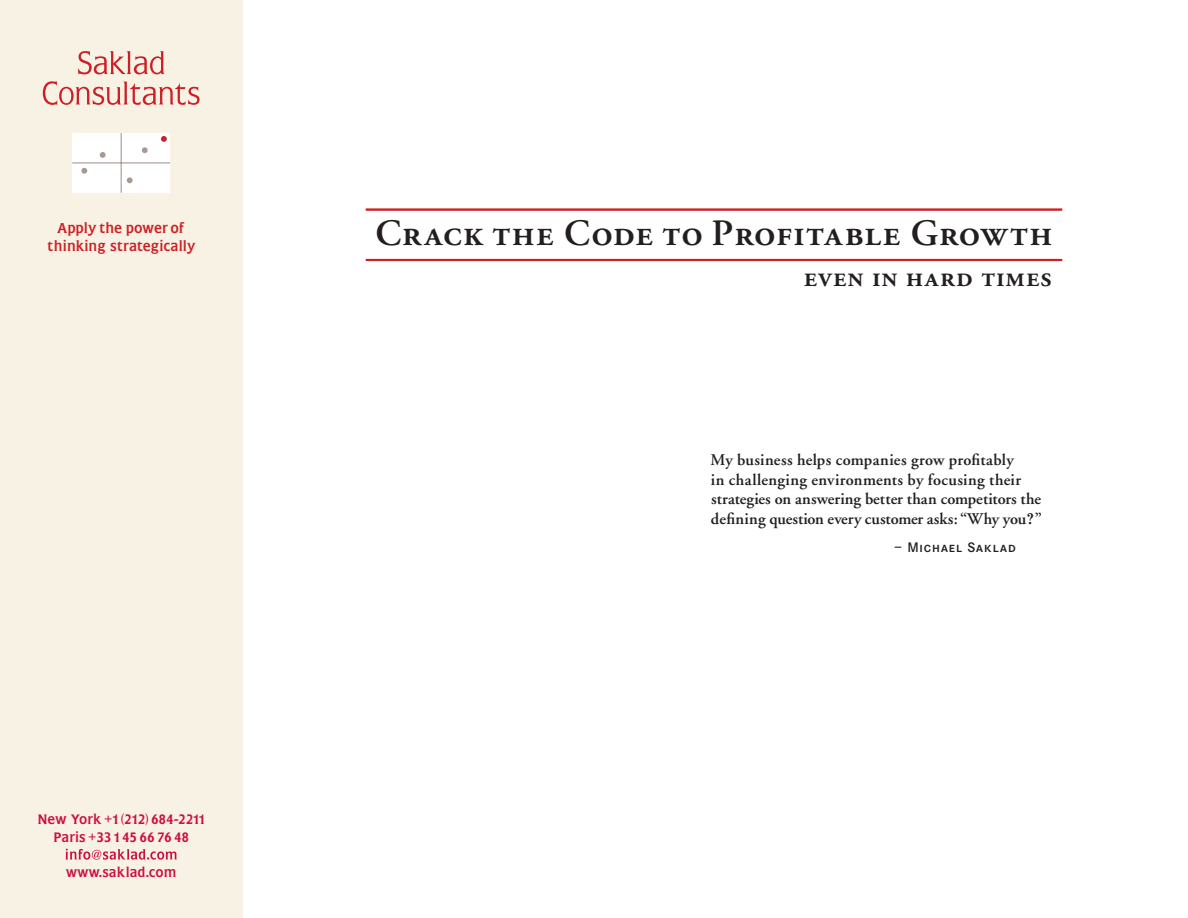
<style>
.page{position:relative;width:1188px;height:918px;background:#fff}
.page>*{position:absolute;margin:0;border:0;box-sizing:border-box;transform-origin:0 0}
.t1{font:37.2px "Adobe Garamond Semibold SC";letter-spacing:.025em;color:#231f20}
.t2{font:28.5px "Adobe Garamond Semibold SC";letter-spacing:.03em;color:#231f20}
.t3{font:600 16.35px/19.5px "Adobe Garamond";letter-spacing:.01em;color:#231f20}
.t4{font:14.85px/18px "Flange FO";letter-spacing:.04em;color:#cc2026;text-align:center}
.t5{font:14.25px/17.7px "Flange FO";letter-spacing:.035em;color:#cd0d40;text-align:center}
.t6{font:500 13.65px "Corporate S Expert BQ";letter-spacing:.055em;color:#231f20}
.s1{font-size:14.1px}
.s2{font-family:"Century Schoolbook";font-weight:700;font-size:15px}
</style>
<div class="page">
<div style="left:0;top:0;width:242px;height:918px;background:#f8f2e4"></div>
<div style="left:72px;top:133px;width:98px;height:60px;background:#fff"></div>
<svg style="left:100px;top:152px;width:6px;height:6px"></svg>
<svg style="left:127px;top:177px;width:6px;height:6px"></svg>
<svg style="left:142px;top:147px;width:6px;height:6px"></svg>
<svg style="left:161px;top:136px;width:6px;height:6px"></svg>
<svg style="left:81px;top:168px;width:6px;height:6px"></svg>
<hr style="left:72px;top:162px;width:98px;height:1px;background:#a79a95">
<hr style="left:121px;top:133px;width:1px;height:60px;background:#a79a95">
<svg style="left:78px;top:51px;width:86px;height:23px"></svg>
<svg style="left:43px;top:81px;width:157px;height:24px"></svg>
<svg style="left:65px;top:849px;width:112px;height:11px"></svg>
<img style="left:365px;top:208px;width:698px;height:3px">
<img style="left:365px;top:258px;width:698px;height:4px">
<p class="t4" style="left:47px;top:219px;width:150px">Apply the power of thinking strategically</p>
<p class="t5" style="left:38px;top:811px;width:168px">New York +1 (212) 684-2211<br>Paris +33 1 45 66 76 48</p>
<p class="t5" style="left:66px;top:864px;width:112px"><span class="s1">www</span>.saklad.com</p>
<p class="t1" style="left:375px;top:213px;width:679px">Crack the Code to Profitable Growth</p>
<p class="t2" style="left:804px;top:262px;width:250px">even in hard times</p>
<p class="t3" style="left:710px;top:451px;width:333px">My business helps companies grow profitably<br>in challenging environments by focusing their strategies on answering better than competitors the defining question every customer asks: “Why you<span class="s2">?</span>”</p>
<p class="t6" style="left:894px;top:539px;width:123px">− Michael Saklad</p>
</div>
